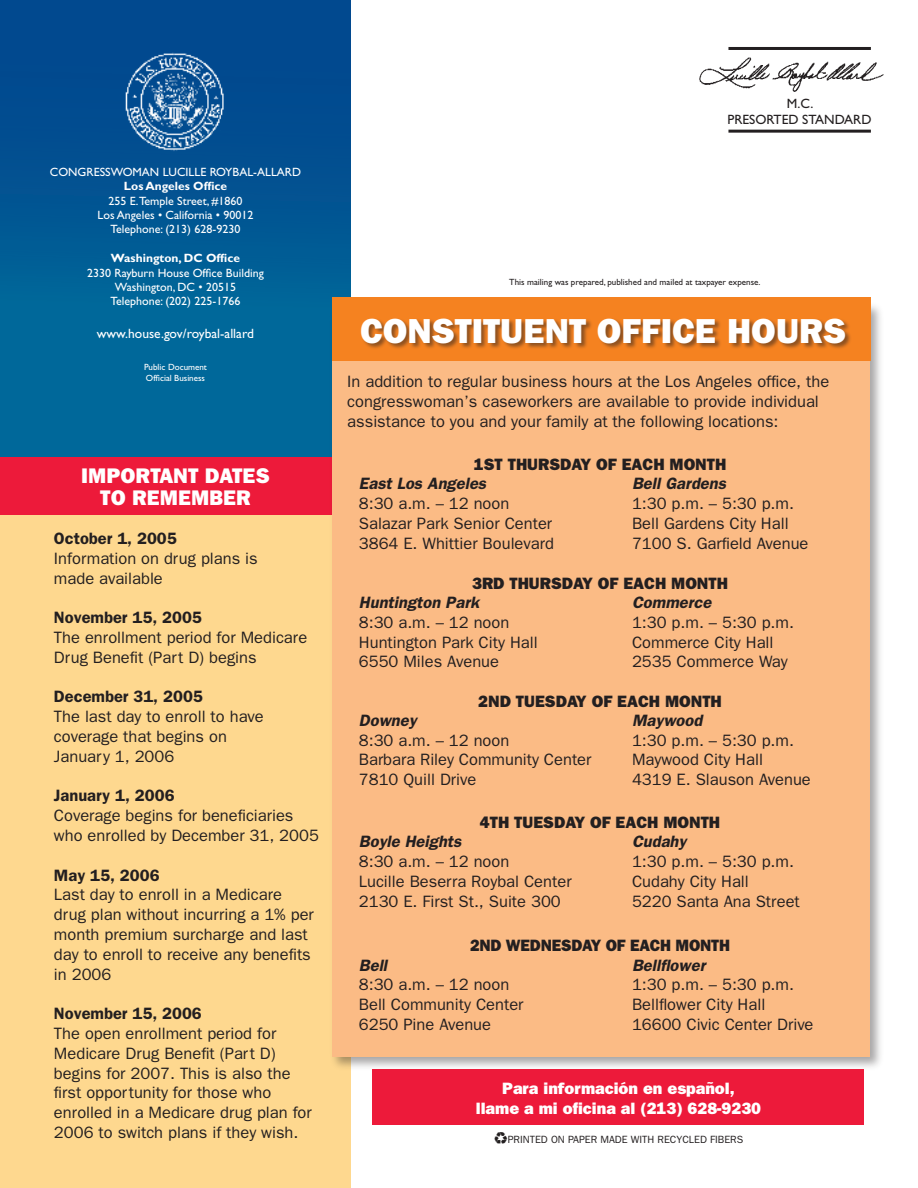
<style>
.page{position:relative;width:918px;height:1188px;background:#fff}
.page>*{position:absolute;margin:0;border:0;box-sizing:border-box;transform-origin:0 0}
.t1{font:800 34.5px "Franklin Gothic IT Cby BT";color:#fff}
.t2{font:800 21px/22.5px "Franklin Gothic IT Cby BT";color:#fff;text-align:center}
.t3{font:16.5px/19.8px "Franklin Gothic";color:#231f20}
.t4{font:800 16.5px "Franklin Gothic";color:#231f20}
.t5{font:italic 600 16.5px "Franklin Gothic";color:#231f20}
.t6{font:600 16.5px "Franklin Gothic";color:#231f20}
.t7{font:800 16.5px/19.8px "Franklin Gothic";color:#fff;text-align:center}
.t8{font:13.5px "Gill Sans";color:#fff}
.t9{font:13.5px/16.2px "Gill Sans";color:#231f20;text-align:center}
.t10{font:12px/14.4px "Gill Sans";color:#fff;text-align:center}
.t11{font:700 12px "Gill Sans";color:#fff}
.t12{font:10.5px "Franklin Gothic";color:#231f20}
.t13{font:9px "Gill Sans";color:#231f20}
.t14{font:9px/10.8px "Gill Sans";color:#fff}
.s1{font-family:"Earth Font One";font-size:16.5px}
</style>
<div class="page">
<div style="left:0;top:0;width:351px;height:478px;background:linear-gradient(to bottom,#01448d,#00709d)"></div>
<div style="left:0;top:457px;width:351px;height:731px;background:#fed88f"></div>
<div style="left:0;top:457px;width:351px;height:58px;background:#ed1a3a"></div>
<hr style="left:728px;top:130px;width:143px;height:3px;background:#231f20">
<hr style="left:728px;top:47px;width:143px;height:3px;background:#231f20">
<img style="left:120px;top:47px;width:108px;height:107px">
<div style="left:329px;top:300px;width:557px;height:773px;background:#231f20;opacity:.4"></div>
<div style="left:332px;top:303px;width:537px;height:753px;background:#fbbb85"></div>
<div style="left:332px;top:298px;width:539px;height:63px;background:#f58220"></div>
<div style="left:360px;top:317px;width:493px;height:34px;background:#231f20;opacity:.5"></div>
<img style="left:699px;top:57px;width:185px;height:35px">
<div style="left:373px;top:1070px;width:491px;height:55px;background:#ed1a3a"></div>
<p class="t10" style="left:50px;top:164px;width:253px">CONGRESSWOMAN LUCILLE ROYBAL-ALLARD</p>
<p class="t11" style="left:124px;top:179px;width:105px">Los Angeles Office</p>
<p class="t10" style="left:98px;top:193px;width:157px">255 E.Temple Street, #1860<br>Los Angeles • California • 90012<br>Telephone: (213) 628-9230</p>
<p class="t11" style="left:111px;top:251px;width:130px">Washington, DC Office</p>
<p class="t10" style="left:87px;top:265px;width:178px">2330 Rayburn House Office Building<br>Washington, DC • 20515<br>Telephone: (202) 225-1766</p>
<p class="t8" style="left:97px;top:325px;width:159px">www.house.gov/roybal-allard</p>
<p class="t14" style="left:144px;top:362px;width:64px">Public Document<br>Official Business</p>
<p class="t2" style="left:81px;top:464px;width:190px">IMPORTANT DATES<br>TO REMEMBER</p>
<p class="t6" style="left:54px;top:529px;width:124px">October 1, 2005</p>
<p class="t3" style="left:54px;top:548px;width:205px">Information on drug plans is made available</p>
<p class="t6" style="left:54px;top:608px;width:149px">November 15, 2005</p>
<p class="t3" style="left:54px;top:627px;width:255px">The enrollment period for Medicare<br>Drug Benefit (Part D) begins</p>
<p class="t6" style="left:54px;top:687px;width:150px">December 31, 2005</p>
<p class="t3" style="left:54px;top:706px;width:211px">The last day to enroll to have coverage that begins on<br>January 1, 2006</p>
<p class="t6" style="left:54px;top:786px;width:122px">January 1, 2006</p>
<p class="t3" style="left:54px;top:805px;width:266px">Coverage begins for beneficiaries who enrolled by December 31, 2005</p>
<p class="t6" style="left:54px;top:865px;width:107px">May 15, 2006</p>
<p class="t3" style="left:54px;top:884px;width:261px">Last day to enroll in a Medicare drug plan without incurring a 1% per month premium surcharge and last day to enroll to receive any benefits in 2006</p>
<p class="t6" style="left:54px;top:1004px;width:149px">November 15, 2006</p>
<p class="t3" style="left:54px;top:1023px;width:259px">The open enrollment period for<br>Medicare Drug Benefit (Part D) begins for 2007. This is also the first opportunity for those who enrolled in a Medicare drug plan for<br>2006 to switch plans if they wish.</p>
<p class="t9" style="left:727px;top:95px;width:146px">M.C.<br>PRESORTED STANDARD</p>
<p class="t13" style="left:509px;top:276px;width:253px">This mailing was prepared, published and mailed at taxpayer expense.</p>
<h1 class="t1" style="left:360px;top:308px;width:487px">CONSTITUENT OFFICE HOURS</h1>
<p class="t3" style="left:347px;top:371px;width:484px">In addition to regular business hours at the Los Angeles office, the congresswoman’s caseworkers are available to provide individual assistance to you and your family at the following locations:</p>
<p class="t4" style="left:474px;top:455px;width:254px">1ST THURSDAY OF EACH MONTH</p>
<p class="t5" style="left:359px;top:474px;width:129px">East Los Angeles</p>
<p class="t3" style="left:359px;top:493px;width:197px">8:30 a.m. – 12 noon<br>Salazar Park Senior Center<br>3864 E. Whittier Boulevard</p>
<p class="t5" style="left:632px;top:474px;width:96px">Bell Gardens</p>
<p class="t3" style="left:632px;top:493px;width:178px">1:30 p.m. – 5:30 p.m.<br>Bell Gardens City Hall<br>7100 S. Garfield Avenue</p>
<p class="t4" style="left:472px;top:573px;width:257px">3RD THURSDAY OF EACH MONTH</p>
<p class="t5" style="left:359px;top:593px;width:122px">Huntington Park</p>
<p class="t3" style="left:359px;top:612px;width:180px">8:30 a.m. – 12 noon<br>Huntington Park City Hall<br>6550 Miles Avenue</p>
<p class="t5" style="left:632px;top:593px;width:81px">Commerce</p>
<p class="t3" style="left:632px;top:612px;width:164px">1:30 p.m. – 5:30 p.m.<br>Commerce City Hall<br>2535 Commerce Way</p>
<p class="t4" style="left:478px;top:691px;width:245px">2ND TUESDAY OF EACH MONTH</p>
<p class="t5" style="left:359px;top:710px;width:59px">Downey</p>
<p class="t3" style="left:359px;top:730px;width:234px">8:30 a.m. – 12 noon<br>Barbara Riley Community Center<br>7810 Quill Drive</p>
<p class="t5" style="left:632px;top:710px;width:72px">Maywood</p>
<p class="t3" style="left:632px;top:730px;width:180px">1:30 p.m. – 5:30 p.m.<br>Maywood City Hall<br>4319 E. Slauson Avenue</p>
<p class="t4" style="left:480px;top:813px;width:242px">4TH TUESDAY OF EACH MONTH</p>
<p class="t5" style="left:359px;top:832px;width:104px">Boyle Heights</p>
<p class="t3" style="left:359px;top:851px;width:214px">8:30 a.m. – 12 noon<br>Lucille Beserra Roybal Center<br>2130 E. First St., Suite 300</p>
<p class="t5" style="left:632px;top:832px;width:56px">Cudahy</p>
<p class="t3" style="left:632px;top:851px;width:169px">1:30 p.m. – 5:30 p.m.<br>Cudahy City Hall<br>5220 Santa Ana Street</p>
<p class="t4" style="left:470px;top:936px;width:261px">2ND WEDNESDAY OF EACH MONTH</p>
<p class="t5" style="left:359px;top:955px;width:30px">Bell</p>
<p class="t3" style="left:359px;top:974px;width:166px">8:30 a.m. – 12 noon<br>Bell Community Center<br>6250 Pine Avenue</p>
<p class="t5" style="left:632px;top:955px;width:75px">Bellflower</p>
<p class="t3" style="left:632px;top:974px;width:183px">1:30 p.m. – 5:30 p.m.<br>Bellflower City Hall<br>16600 Civic Center Drive</p>
<p class="t7" style="left:476px;top:1078px;width:287px">Para información en español,<br>llame a mi oficina al (213) 628-9230</p>
<p class="t12" style="left:494px;top:1133px;width:251px"><span class="s1">8</span>PRINTED ON PAPER MADE WITH RECYCLED FIBERS</p>
</div>
